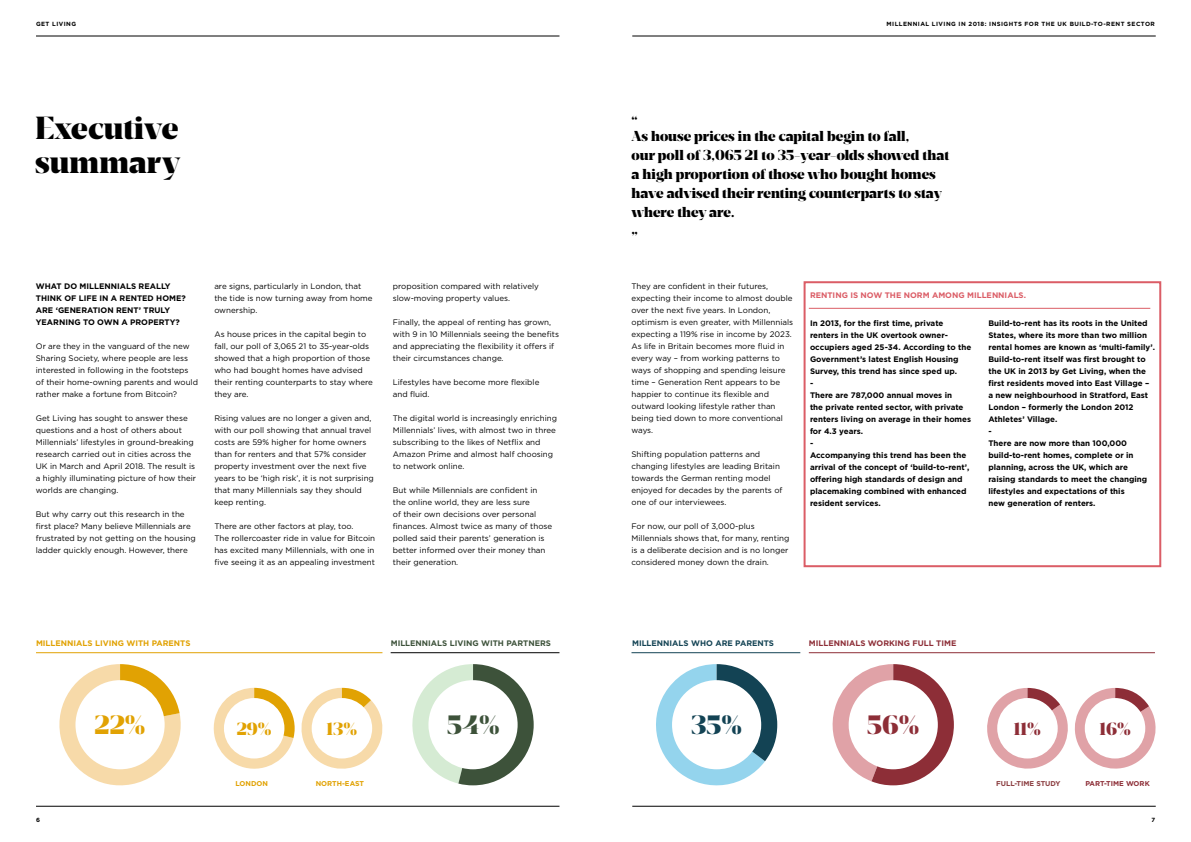
<style>
.page{position:relative;width:1191px;height:842px;background:#fff}
.page>*{position:absolute;margin:0;border:0;box-sizing:border-box;transform-origin:0 0}
.t1{font:31px/34px "Breve Display";color:#000}
.t2{font:25.8px "Breve Display";color:#8d2e37}
.t3{font:25.8px "Breve Display";color:#3d523a}
.t4{font:25.8px "Breve Display";color:#134354}
.t5{font:25.8px "Breve Display";color:#e1a203}
.t6{font:17.2px "Breve Display";color:#8d2e37}
.t7{font:17.2px "Breve Display";color:#e1a203}
.t8{font:14px/19px "Breve Display";color:#000}
.t9{font:8px/12px "Gotham";color:#000}
.t10{font:700 8px/12px "Gotham";color:#000}
.t11{font:700 8px "Gotham";color:#db5d66}
.t12{font:700 8px "Gotham";color:#3d523a}
.t13{font:700 8px "Gotham";color:#e1a203}
.t14{font:700 8px "Gotham";color:#8d2e37}
.t15{font:700 8px "Gotham";color:#134354}
.t16{font:700 7px "Gotham";color:#e1a203}
.t17{font:700 7px "Gotham";color:#8b3d40}
.t18{font:700 7px "Gotham";color:#8d2e37}
.t19{font:700 6px "Gotham";letter-spacing:.075em;color:#000}
</style>
<div class="page">
<div style="left:803px;top:281px;width:358px;height:286px;border:2px solid #db5d66"></div>
<hr style="left:36px;top:36px;width:523px;height:1px;background:#000">
<hr style="left:632px;top:36px;width:523px;height:1px;background:#000">
<hr style="left:36px;top:806px;width:523px;height:1px;background:#000">
<hr style="left:632px;top:806px;width:523px;height:1px;background:#000">
<hr style="left:809px;top:308px;width:341px;height:1px;background:#db5d66">
<hr style="left:391px;top:652px;width:168px;height:1px;background:#000">
<hr style="left:631px;top:652px;width:169px;height:1px;background:#134354">
<hr style="left:809px;top:652px;width:346px;height:1px;background:#8d2e37">
<hr style="left:36px;top:652px;width:346px;height:1px;background:#e1a203">
<svg style="left:59px;top:664px;width:122px;height:122px"></svg>
<svg style="left:213px;top:688px;width:170px;height:81px"></svg>
<svg style="left:412px;top:664px;width:121px;height:121px"></svg>
<svg style="left:656px;top:664px;width:121px;height:122px"></svg>
<svg style="left:832px;top:664px;width:122px;height:121px"></svg>
<svg style="left:987px;top:688px;width:169px;height:81px"></svg>
<p class="t19" style="left:36px;top:20px;width:42px">GET LIVING</p>
<p class="t19" style="left:886px;top:20px;width:270px">MILLENNIAL LIVING IN 2018: INSIGHTS FOR THE UK BUILD-TO-RENT SECTOR</p>
<h1 class="t1" style="left:35px;top:112px;width:147px">Executive summary</h1>
<h3 class="t8" style="left:631px;top:114px;width:279px;line-height:15px">“<br>As house prices in the capital begin to fall,</h3>
<h3 class="t8" style="left:631px;top:146px;width:319px">our poll of 3,065 21 to 35-year-olds showed that a high proportion of those who bought homes have advised their renting counterparts to stay where they are.</h3>
<h3 class="t8" style="left:631px;top:228px;width:8px">”</h3>
<p class="t10" style="left:36px;top:280px;width:151px">WHAT DO MILLENNIALS REALLY<br>THINK OF LIFE IN A RENTED HOME?<br>ARE ‘GENERATION RENT’ TRULY<br>YEARNING TO OWN A PROPERTY?</p>
<p class="t9" style="left:36px;top:340px;width:164px">Or are they in the vanguard of the new Sharing Society, where people are less interested in following in the footsteps of their home-owning parents and would rather make a fortune from Bitcoin?</p>
<p class="t9" style="left:36px;top:412px;width:162px">Get Living has sought to answer these questions and a host of others about Millennials’ lifestyles in ground-breaking research carried out in cities across the UK in March and April 2018. The result is a highly illuminating picture of how their worlds are changing.</p>
<p class="t9" style="left:36px;top:508px;width:161px">But why carry out this research in the first place? Many believe Millennials are frustrated by not getting on the housing ladder quickly enough. However, there</p>
<p class="t9" style="left:214px;top:280px;width:160px">are signs, particularly in London, that the tide is now turning away from home ownership.</p>
<p class="t9" style="left:214px;top:328px;width:160px">As house prices in the capital begin to fall, our poll of 3,065 21 to 35-year-olds showed that a high proportion of those who had bought homes have advised their renting counterparts to stay where they are.</p>
<p class="t9" style="left:214px;top:412px;width:161px">Rising values are no longer a given and, with our poll showing that annual travel costs are 59% higher for home owners than for renters and that 57% consider property investment over the next five years to be ‘high risk’, it is not surprising that many Millennials say they should keep renting.</p>
<p class="t9" style="left:214px;top:520px;width:162px">There are other factors at play, too.<br>The rollercoaster ride in value for Bitcoin has excited many Millennials, with one in five seeing it as an appealing investment</p>
<p class="t9" style="left:393px;top:280px;width:148px">proposition compared with relatively slow-moving property values.</p>
<p class="t9" style="left:393px;top:316px;width:168px">Finally, the appeal of renting has grown, with 9 in 10 Millennials seeing the benefits and appreciating the flexibility it offers if their circumstances change.</p>
<p class="t9" style="left:393px;top:376px;width:148px">Lifestyles have become more flexible and fluid.</p>
<p class="t9" style="left:393px;top:412px;width:166px">The digital world is increasingly enriching Millennials’ lives, with almost two in three subscribing to the likes of Netflix and Amazon Prime and almost half choosing to network online.</p>
<p class="t9" style="left:393px;top:484px;width:161px">But while Millennials are confident in the online world, they are less sure<br>of their own decisions over personal finances. Almost twice as many of those polled said their parents’ generation is better informed over their money than their generation.</p>
<p class="t9" style="left:631px;top:280px;width:163px">They are confident in their futures, expecting their income to almost double over the next five years. In London, optimism is even greater, with Millennials expecting a 119% rise in income by 2023.<br>As life in Britain becomes more fluid in every way – from working patterns to ways of shopping and spending leisure time – Generation Rent appears to be happier to continue its flexible and outward looking lifestyle rather than being tied down to more conventional ways.</p>
<p class="t9" style="left:631px;top:448px;width:152px">Shifting population patterns and changing lifestyles are leading Britain towards the German renting model enjoyed for decades by the parents of one of our interviewees.</p>
<p class="t9" style="left:631px;top:520px;width:159px">For now, our poll of 3,000-plus Millennials shows that, for many, renting is a deliberate decision and is no longer considered money down the drain.</p>
<p class="t11" style="left:810px;top:290px;width:217px">RENTING IS NOW THE NORM AMONG MILLENNIALS.</p>
<p class="t10" style="left:810px;top:317px;width:163px">In 2013, for the first time, private renters in the UK overtook owner&shy;occupiers aged 25-34. According to the<br>Government’s latest English Housing<br>Survey, this trend has since sped up.<br>-<br>There are 787,000 annual moves in<br>the private rented sector, with private renters living on average in their homes for 4.3 years.<br>-<br>Accompanying this trend has been the arrival of the concept of ‘build-to-rent’, offering high standards of design and placemaking combined with enhanced resident services.</p>
<p class="t10" style="left:988px;top:317px;width:168px">Build-to-rent has its roots in the United States, where its more than two million rental homes are known as ‘multi-family’.<br>Build-to-rent itself was first brought to the UK in 2013 by Get Living, when the first residents moved into East Village – a new neighbourhood in Stratford, East London – formerly the London 2012<br>Athletes’ Village.<br>-<br>There are now more than 100,000 build-to-rent homes, complete or in planning, across the UK, which are raising standards to meet the changing lifestyles and expectations of this<br>new generation of renters.</p>
<p class="t13" style="left:36px;top:638px;width:156px">MILLENNIALS LIVING WITH PARENTS</p>
<p class="t12" style="left:391px;top:638px;width:162px">MILLENNIALS LIVING WITH PARTNERS</p>
<p class="t15" style="left:632px;top:638px;width:143px">MILLENNIALS WHO ARE PARENTS</p>
<p class="t14" style="left:809px;top:638px;width:149px">MILLENNIALS WORKING FULL TIME</p>
<h2 class="t5" style="left:95px;top:710px;width:52px">22%</h2>
<h3 class="t7" style="left:237px;top:718px;width:36px">29%</h3>
<h3 class="t7" style="left:326px;top:718px;width:32px">13%</h3>
<h2 class="t3" style="left:447px;top:710px;width:54px">54%</h2>
<h2 class="t4" style="left:691px;top:710px;width:53px">35%</h2>
<h2 class="t2" style="left:867px;top:710px;width:54px">56%</h2>
<h3 class="t6" style="left:1014px;top:718px;width:28px">11%</h3>
<h3 class="t6" style="left:1099px;top:718px;width:33px">16%</h3>
<p class="t16" style="left:235px;top:778px;width:34px">LONDON</p>
<p class="t16" style="left:316px;top:778px;width:50px">NORTH-EAST</p>
<p class="t17" style="left:996px;top:778px;width:66px">FULL-TIME STUDY</p>
<p class="t18" style="left:1085px;top:778px;width:66px">PART-TIME WORK</p>
<p class="t19" style="left:36px;top:816px;width:5px">6</p>
<p class="t19" style="left:1151px;top:816px;width:5px">7</p>
</div>
